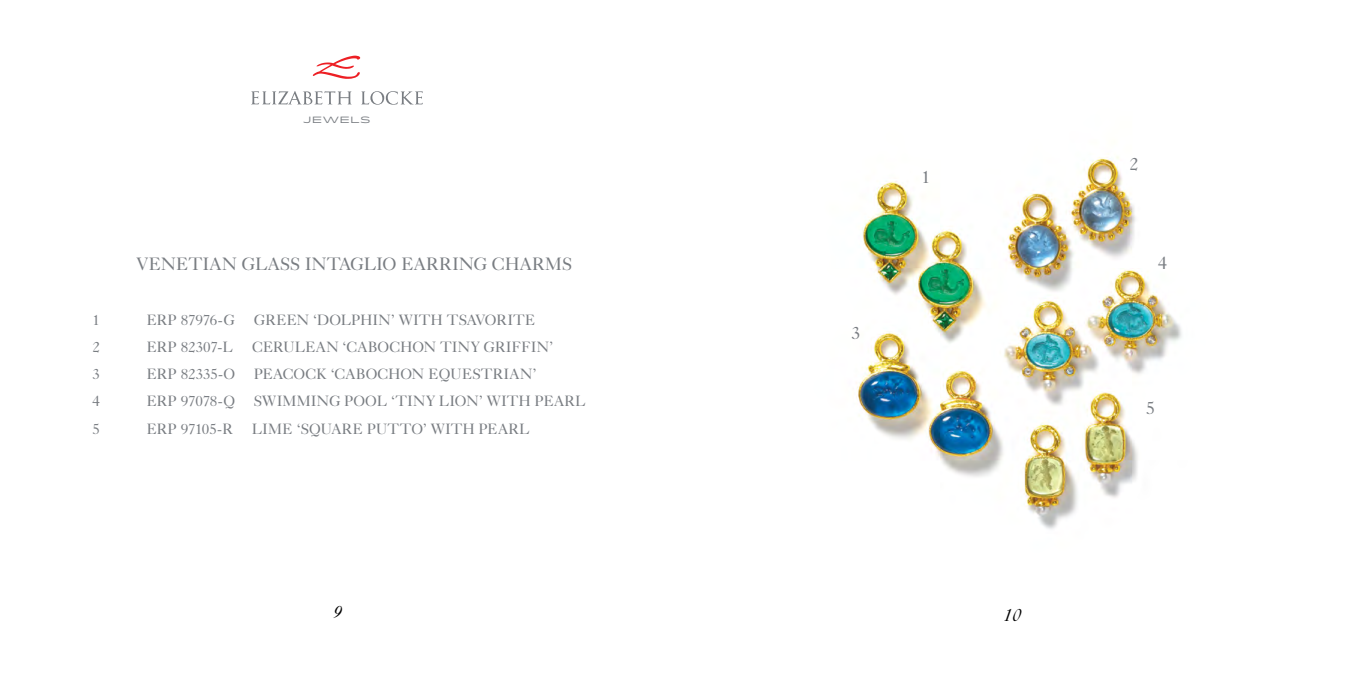
<style>
.page{position:relative;width:1350px;height:675px;background:#fff}
.page>*{position:absolute;margin:0;border:0;box-sizing:border-box;transform-origin:0 0}
.t1{font:18px "Caslon Five Forty";letter-spacing:-.005em;color:#797d82}
.t2{font:italic 18px "Caslon Five Forty";color:#000}
.t3{font:15px "Caslon Five Forty";letter-spacing:-.005em;color:#797d82}
.t4{font:9.15px "Idlewild";letter-spacing:.035em;color:#797d82}
</style>
<div class="page">
<img style="left:856px;top:156px;width:326px;height:373px">
<svg style="left:251px;top:91px;width:172px;height:14px"></svg>
<svg style="left:312px;top:56px;width:48px;height:23px"></svg>
<p class="t4" style="left:303px;top:113px;width:69px">JEWELS</p>
<p class="t1" style="left:136px;top:253px;width:437px">VENETIAN GLASS INTAGLIO EARRING CHARMS</p>
<p class="t3" style="left:92px;top:310px;width:9px">1</p>
<p class="t3" style="left:146px;top:310px;width:90px">ERP 87976-G</p>
<p class="t3" style="left:254px;top:310px;width:283px">GREEN ‘DOLPHIN’ WITH TSAVORITE</p>
<p class="t3" style="left:92px;top:338px;width:9px">2</p>
<p class="t3" style="left:146px;top:338px;width:88px">ERP 82307-L</p>
<p class="t3" style="left:252px;top:338px;width:303px">CERULEAN ‘CABOCHON TINY GRIFFIN’</p>
<p class="t3" style="left:92px;top:365px;width:9px">3</p>
<p class="t3" style="left:146px;top:365px;width:90px">ERP 82335-O</p>
<p class="t3" style="left:254px;top:365px;width:284px">PEACOCK ‘CABOCHON EQUESTRIAN’</p>
<p class="t3" style="left:92px;top:392px;width:9px">4</p>
<p class="t3" style="left:146px;top:392px;width:90px">ERP 97078-Q</p>
<p class="t3" style="left:254px;top:392px;width:334px">SWIMMING POOL ‘TINY LION’ WITH PEARL</p>
<p class="t3" style="left:92px;top:419px;width:9px">5</p>
<p class="t3" style="left:146px;top:419px;width:88px">ERP 97105-R</p>
<p class="t3" style="left:252px;top:419px;width:280px">LIME ‘SQUARE PUTTO’ WITH PEARL</p>
<p class="t1" style="left:851px;top:322px;width:10px">3</p>
<p class="t1" style="left:922px;top:166px;width:10px">1</p>
<p class="t2" style="left:333px;top:601px;width:10px">9</p>
<p class="t2" style="left:1004px;top:604px;width:19px">10</p>
<p class="t1" style="left:1130px;top:152px;width:10px">2</p>
<p class="t1" style="left:1158px;top:252px;width:10px">4</p>
<p class="t1" style="left:1146px;top:397px;width:10px">5</p>
</div>
